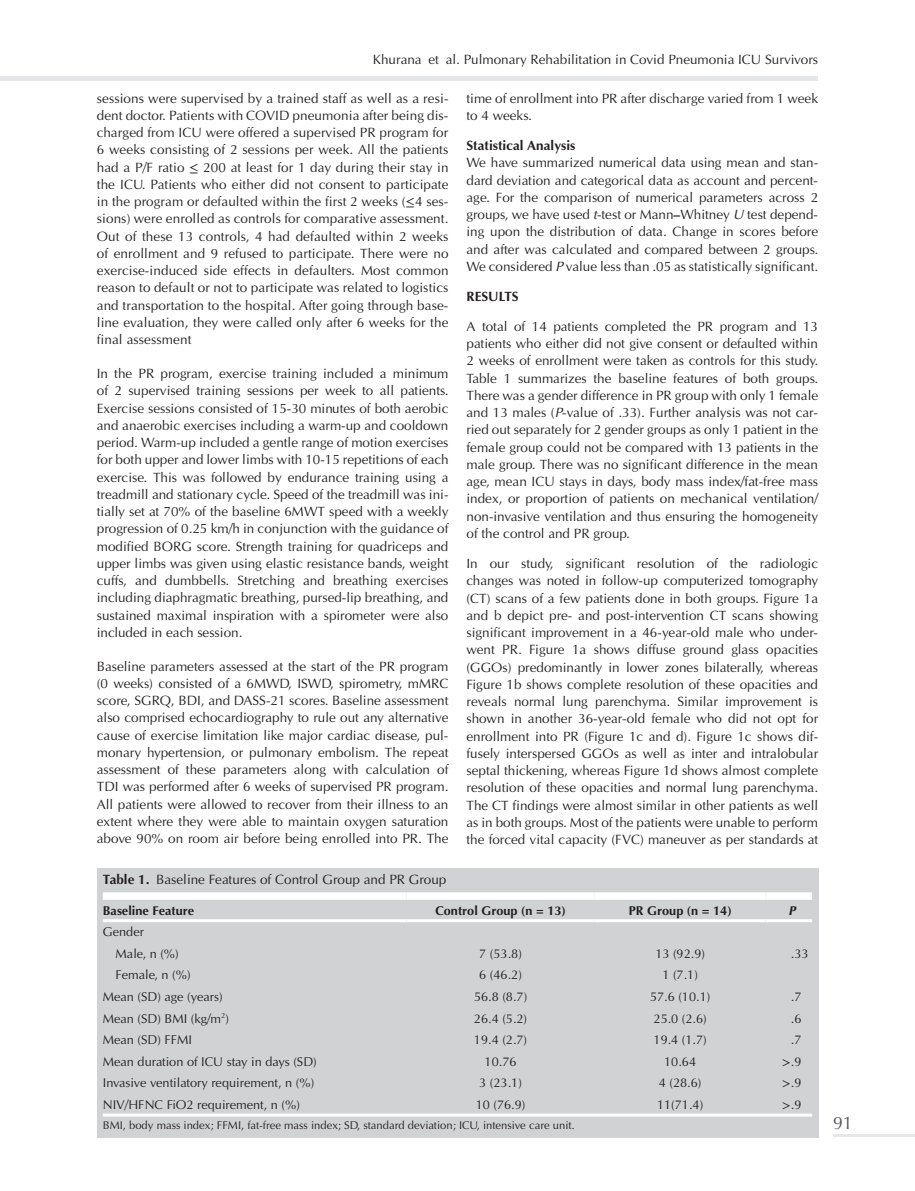
<style>
.page{position:relative;width:915px;height:1191px;background:#fff}
.page>*{position:absolute;margin:0;border:0;box-sizing:border-box;transform-origin:0 0}
.t1{font:18px "Optima Normal Tr";color:#57585a}
.t2{font:13.5px/17.2px "Optima Normal Tr";color:#231f20;text-align:justify}
.t3{font:13.5px "Optima Bold Tr";color:#231f20}
.t4{font:12.75px/21.6px "Optima Normal Tr";color:#231f20}
.t5{font:12.75px "Optima Bold Tr";color:#231f20}
.t6{font:italic 700 12.75px "Optima Tr";color:#231f20}
.t7{font:11.25px "Optima Normal Tr";color:#231f20}
.s1{font-family:"STIX General"}
.s2{font-family:"Optima Italic Tr"}
.s3{font-family:"Optima Bold Tr"}
</style>
<div class="page">
<hr style="left:0;top:77px;width:817px;height:4px;background:#e6e7e9">
<hr style="left:833px;top:1134px;width:81px;height:2px;background:#e6e7e9">
<div style="left:97px;top:868px;width:720px;height:270px;background:#d1d2d4"></div>
<hr style="left:103px;top:1113px;width:708px;height:3px;background:#fff">
<div style="left:103px;top:892px;width:303px;height:8px;background:#fff"></div>
<div style="left:406px;top:892px;width:188px;height:8px;background:#fff"></div>
<div style="left:594px;top:892px;width:171px;height:8px;background:#fff"></div>
<div style="left:765px;top:892px;width:46px;height:8px;background:#fff"></div>
<hr style="left:103px;top:919px;width:303px;height:3px;background:#fff">
<hr style="left:406px;top:919px;width:188px;height:3px;background:#fff">
<hr style="left:594px;top:919px;width:171px;height:3px;background:#fff">
<hr style="left:765px;top:919px;width:46px;height:3px;background:#fff">
<p class="t2" style="left:373px;top:51px;width:446px">Khurana et al. Pulmonary Rehabilitation in Covid Pneumonia ICU Survivors</p>
<p class="t2" style="left:97px;top:89px;width:353px">sessions were supervised by a trained staff as well as a resi&shy;dent doctor. Patients with COVID pneumonia after being dis&shy;charged from ICU were offered a supervised PR program for 6 weeks consisting of 2 sessions per week. All the patients had a P/F ratio <span class="s1">≤</span> 200 at least for 1 day during their stay in the ICU. Patients who either did not consent to participate in the program or defaulted within the first 2 weeks (<span class="s1">≤</span>4 ses&shy;sions) were enrolled as controls for comparative assessment.<br>Out of these 13 controls, 4 had defaulted within 2 weeks of enrollment and 9 refused to participate. There were no exercise-induced side effects in defaulters. Most common reason to default or not to participate was related to logistics and transportation to the hospital. After going through base&shy;line evaluation, they were called only after 6 weeks for the final assessment</p>
<p class="t2" style="left:97px;top:365px;width:353px">In the PR program, exercise training included a minimum of 2 supervised training sessions per week to all patients.<br>Exercise sessions consisted of 15-30 minutes of both aerobic and anaerobic exercises including a warm-up and cooldown period. Warm-up included a gentle range of motion exercises for both upper and lower limbs with 10-15 repetitions of each exercise. This was followed by endurance training using a treadmill and stationary cycle. Speed of the treadmill was ini&shy;tially set at 70% of the baseline 6MWT speed with a weekly progression of 0.25 km/h in conjunction with the guidance of modified BORG score. Strength training for quadriceps and upper limbs was given using elastic resistance bands, weight cuffs, and dumbbells. Stretching and breathing exercises including diaphragmatic breathing, pursed-lip breathing, and sustained maximal inspiration with a spirometer were also included in each session.</p>
<p class="t2" style="left:97px;top:657px;width:353px">Baseline parameters assessed at the start of the PR program (0 weeks) consisted of a 6MWD, ISWD, spirometry, mMRC score, SGRQ, BDI, and DASS-21 scores. Baseline assessment also comprised echocardiography to rule out any alternative cause of exercise limitation like major cardiac disease, pul&shy;monary hypertension, or pulmonary embolism. The repeat assessment of these parameters along with calculation of TDI was performed after 6 weeks of supervised PR program.<br>All patients were allowed to recover from their illness to an extent where they were able to maintain oxygen saturation above 90% on room air before being enrolled into PR. The</p>
<p class="t2" style="left:466px;top:90px;width:353px">time of enrollment into PR after discharge varied from 1 week to 4 weeks.</p>
<p class="t3" style="left:466px;top:137px;width:110px">Statistical Analysis</p>
<p class="t2" style="left:466px;top:154px;width:353px">We have summarized numerical data using mean and stan&shy;dard deviation and categorical data as account and percent&shy;age. For the comparison of numerical parameters across 2 groups, we have used <span class="s2">t</span>-test or Mann<span class="s3">–</span>Whitney <span class="s2">U</span> test depend&shy;ing upon the distribution of data. Change in scores before and after was calculated and compared between 2 groups.<br>We considered <span class="s2">P</span> value less than .05 as statistically significant.</p>
<p class="t3" style="left:466px;top:288px;width:54px">RESULTS</p>
<p class="t2" style="left:466px;top:318px;width:353px">A total of 14 patients completed the PR program and 13 patients who either did not give consent or defaulted within 2 weeks of enrollment were taken as controls for this study.<br>Table 1 summarizes the baseline features of both groups.<br>There was a gender difference in PR group with only 1 female and 13 males (<span class="s2">P</span>-value of .33). Further analysis was not car&shy;ried out separately for 2 gender groups as only 1 patient in the female group could not be compared with 13 patients in the male group. There was no significant difference in the mean age, mean ICU stays in days, body mass index/fat-free mass index, or proportion of patients on mechanical ventilation/ non-invasive ventilation and thus ensuring the homogeneity of the control and PR group.</p>
<p class="t2" style="left:466px;top:555px;width:353px">In our study, significant resolution of the radiologic changes was noted in follow-up computerized tomography (CT) scans of a few patients done in both groups. Figure 1a and b depict pre- and post-intervention CT scans showing significant improvement in a 46-year-old male who under&shy;went PR. Figure 1a shows diffuse ground glass opacities (GGOs) predominantly in lower zones bilaterally, whereas Figure 1b shows complete resolution of these opacities and reveals normal lung parenchyma. Similar improvement is shown in another 36-year-old female who did not opt for enrollment into PR (Figure 1c and d). Figure 1c shows dif&shy;fusely interspersed GGOs as well as inter and intralobular septal thickening, whereas Figure 1d shows almost complete resolution of these opacities and normal lung parenchyma.<br>The CT findings were almost similar in other patients as well as in both groups. Most of the patients were unable to perform the forced vital capacity (FVC) maneuver as per standards at</p>
<p class="t2" style="left:103px;top:871px;width:345px"><span class="s3">Table 1.</span> Baseline Features of Control Group and PR Group</p>
<p class="t5" style="left:103px;top:902px;width:93px">Baseline Feature</p>
<p class="t5" style="left:435px;top:902px;width:132px">Control Group (n = 13)</p>
<p class="t5" style="left:628px;top:902px;width:104px">PR Group (n = 14)</p>
<p class="t6" style="left:788px;top:902px;width:9px">P</p>
<p class="t4" style="left:116px;top:921px;width:65px;text-indent:-13px">Gender<br>Male, n (%)</p>
<p class="t4" style="left:479px;top:942px;width:44px">7 (53.8)</p>
<p class="t4" style="left:655px;top:942px;width:51px">13 (92.9)</p>
<p class="t4" style="left:790px;top:942px;width:19px">.33</p>
<p class="t4" style="left:116px;top:964px;width:76px">Female, n (%)</p>
<p class="t4" style="left:479px;top:964px;width:44px">6 (46.2)</p>
<p class="t4" style="left:662px;top:964px;width:37px">1 (7.1)</p>
<p class="t4" style="left:103px;top:985px;width:121px">Mean (SD) age (years)</p>
<p class="t4" style="left:474px;top:985px;width:55px">56.8 (8.7)</p>
<p class="t4" style="left:649px;top:985px;width:62px">57.6 (10.1)</p>
<p class="t4" style="left:790px;top:985px;width:12px">.7</p>
<p class="t4" style="left:103px;top:1007px;width:127px">Mean (SD) BMI (kg/m<sup>2</sup>)</p>
<p class="t4" style="left:474px;top:1007px;width:55px">26.4 (5.2)</p>
<p class="t4" style="left:653px;top:1007px;width:55px">25.0 (2.6)</p>
<p class="t4" style="left:790px;top:1007px;width:12px">.6</p>
<p class="t4" style="left:103px;top:1029px;width:91px">Mean (SD) FFMI</p>
<p class="t4" style="left:474px;top:1029px;width:55px">19.4 (2.7)</p>
<p class="t4" style="left:653px;top:1029px;width:55px">19.4 (1.7)</p>
<p class="t4" style="left:790px;top:1029px;width:12px">.7</p>
<p class="t4" style="left:103px;top:1050px;width:215px">Mean duration of ICU stay in days (SD)</p>
<p class="t4" style="left:484px;top:1050px;width:33px">10.76</p>
<p class="t4" style="left:664px;top:1050px;width:33px">10.64</p>
<p class="t4" style="left:781px;top:1050px;width:21px"><span class="s1">&gt;</span>.9</p>
<p class="t4" style="left:103px;top:1072px;width:213px">Invasive ventilatory requirement, n (%)</p>
<p class="t4" style="left:479px;top:1072px;width:44px">3 (23.1)</p>
<p class="t4" style="left:658px;top:1072px;width:44px">4 (28.6)</p>
<p class="t4" style="left:781px;top:1072px;width:21px"><span class="s1">&gt;</span>.9</p>
<p class="t4" style="left:103px;top:1093px;width:199px">NIV/HFNC FiO2 requirement, n (%)</p>
<p class="t4" style="left:475px;top:1093px;width:51px">10 (76.9)</p>
<p class="t4" style="left:657px;top:1093px;width:48px">11(71.4)</p>
<p class="t4" style="left:781px;top:1093px;width:21px"><span class="s1">&gt;</span>.9</p>
<p class="t7" style="left:103px;top:1118px;width:473px">BMI, body mass index; FFMI, fat-free mass index; SD, standard deviation; ICU, intensive care unit.</p>
<h1 class="t1" style="left:833px;top:1112px;width:21px">91</h1>
</div>
